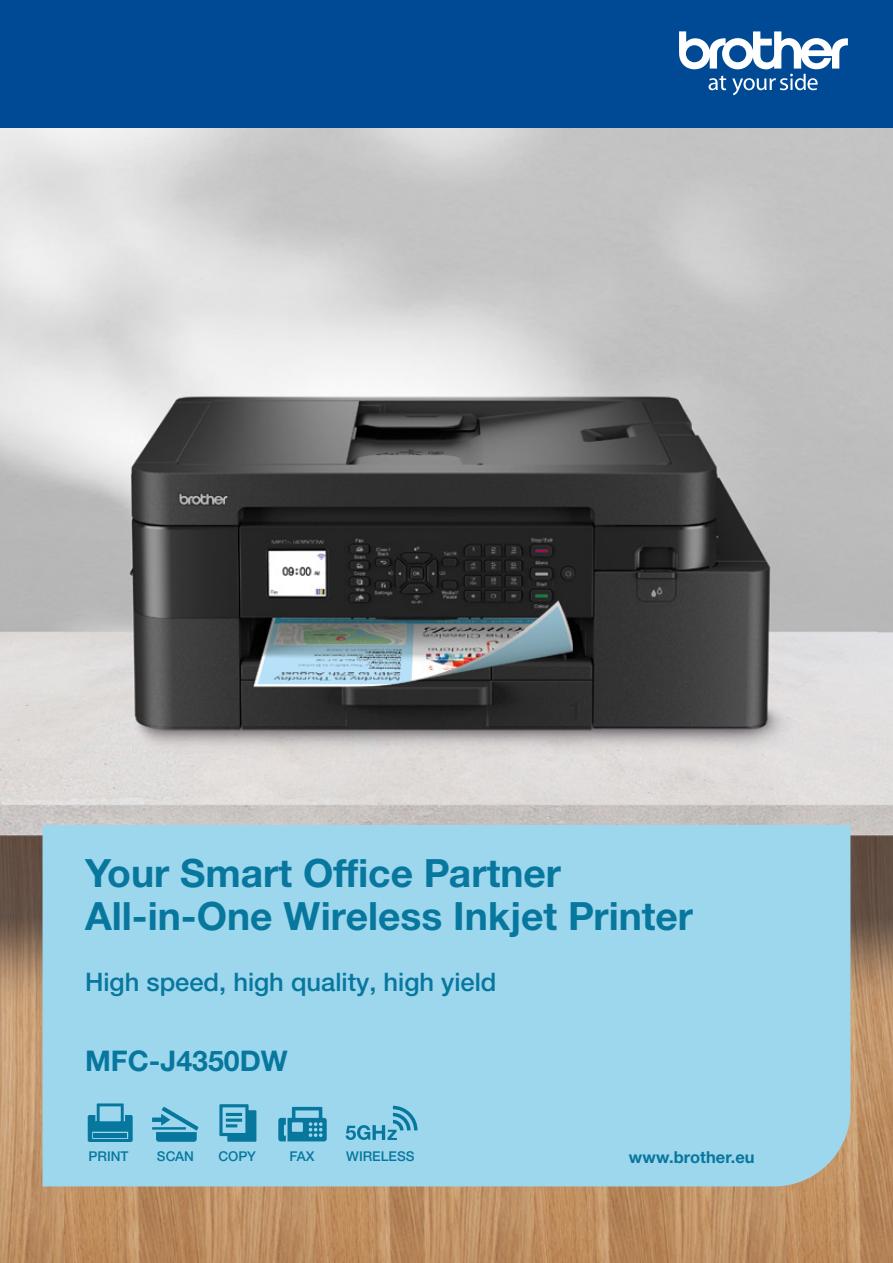
<style>
.page{position:relative;width:893px;height:1263px;background:#fff}
.page>*{position:absolute;margin:0;border:0;box-sizing:border-box;transform-origin:0 0}
.t1{font:700 39px/43.5px "Helvetica Neue LTW1 G";color:#08779e}
.t2{font:700 28.5px "Helvetica Neue LTW1 G";color:#08779e}
.t3{font:500 25.5px "Helvetica Neue LTW1 G";color:#08779e}
.t4{font:700 16.5px "Helvetica Neue LTW1 G";color:#08779e}
.t5{font:500 13.5px "Helvetica Neue LTW1 G";color:#08779e}
</style>
<div class="page">
<img style="left:0;top:128px;width:893px;height:1135px">
<div style="left:0;top:0;width:893px;height:128px;background:#004994"></div>
<svg style="left:679px;top:31px;width:169px;height:64px"></svg>
<div style="left:43px;top:825px;width:807px;height:361px;background:#9dd7ed"></div>
<svg style="left:152px;top:1107px;width:46px;height:35px"></svg>
<svg style="left:88px;top:1103px;width:45px;height:39px"></svg>
<hr style="left:94px;top:1133px;width:33px;height:4px;background:#08779e">
<svg style="left:219px;top:1104px;width:37px;height:38px"></svg>
<svg style="left:278px;top:1107px;width:49px;height:34px"></svg>
<svg style="left:346px;top:1106px;width:72px;height:34px"></svg>
<p class="t1" style="left:85px;top:851px;width:609px">Your Smart Office Partner<br>All-in-One Wireless Inkjet Printer</p>
<p class="t3" style="left:85px;top:967px;width:413px">High speed, high quality, high yield</p>
<p class="t2" style="left:85px;top:1043px;width:204px">MFC-J4350DW</p>
<p class="t5" style="left:89px;top:1148px;width:42px">PRINT</p>
<p class="t5" style="left:157px;top:1148px;width:39px">SCAN</p>
<p class="t5" style="left:218px;top:1148px;width:39px">COPY</p>
<p class="t5" style="left:289px;top:1148px;width:27px">FAX</p>
<p class="t5" style="left:346px;top:1148px;width:70px">WIRELESS</p>
<p class="t4" style="left:629px;top:1147px;width:127px">www.brother.eu</p>
</div>
